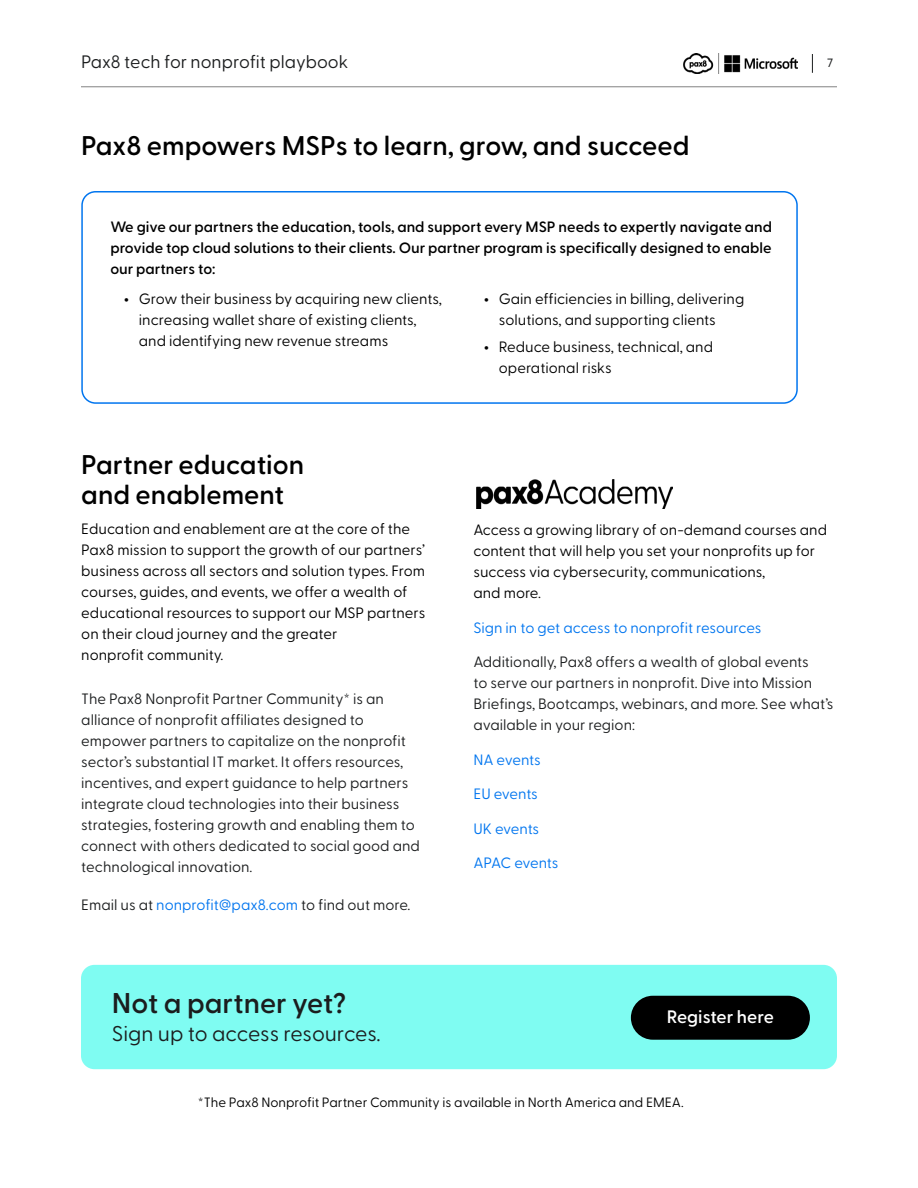
<style>
.page{position:relative;width:918px;height:1188px;background:#fff}
.page>*{position:absolute;margin:0;border:0;box-sizing:border-box;transform-origin:0 0}
.t1{font:600 28.5px "Greycliff CF";color:#1b1d1e}
.t2{font:600 27px/30px "Greycliff CF";color:#000}
.t3{font:21.45px "Greycliff CF";letter-spacing:-.005em;color:#1b1d1e}
.t4{font:18px "Greycliff CF";color:#1b1d1e}
.t5{font:600 18px "Greycliff CF";color:#fff}
.t6{font:15px/21px "Greycliff CF";color:#000}
.t7{font:15px/21px "Greycliff CF";color:#1b1d1e}
.t8{font:600 15px/21px "Greycliff CF";color:#000;text-align:justify}
.t9{font:15px "Greycliff CF";letter-spacing:-.01em;color:#0075ef}
.t10{font:13.5px "Greycliff CF";color:#000}
.t11{font:500 12px "Greycliff CF";color:#1b1d1e}
.s1{font-weight:800}
.s2{color:#0075ef}
</style>
<div class="page">
<svg style="left:812px;top:54px;width:1px;height:19px"></svg>
<hr style="left:81px;top:86px;width:756px;height:1px;background:#838383">
<img style="left:684px;top:54px;width:114px;height:19px">
<div style="left:81px;top:965px;width:756px;height:104px;background:#7ffcf2;border-radius:13px"></div>
<img style="left:476px;top:480px;width:196px;height:29px">
<div style="left:631px;top:996px;width:179px;height:44px;background:#000;border-radius:22px"></div>
<div style="left:81px;top:191px;width:717px;height:213px;border:2px solid #0075ef;border-radius:14px"></div>
<p class="t4" style="left:81px;top:52px;width:269px">Pax8 tech for nonprofit playbook</p>
<p class="t11" style="left:827px;top:54px;width:8px">7</p>
<h2 class="t2" style="left:81px;top:131px;width:610px">Pax8 empowers MSPs to learn, grow, and succeed</h2>
<p class="t8" style="left:110px;top:217px;width:663px">We give our partners the education, tools, and support every MSP needs to expertly navigate and provide top cloud solutions to their clients. Our partner program is specifically designed to enable our partners to:</p>
<p class="t6" style="left:139px;top:288px;width:305px;text-indent:-15px"><span class="s1">•</span> Grow their business by acquiring new clients, increasing wallet share of existing clients, and identifying new revenue streams</p>
<p class="t6" style="left:499px;top:288px;width:247px;text-indent:-15px"><span class="s1">•</span> Gain efficiencies in billing, delivering solutions, and supporting clients</p>
<p class="t6" style="left:499px;top:337px;width:216px;text-indent:-15px"><span class="s1">•</span> Reduce business, technical, and operational risks</p>
<h2 class="t2" style="left:81px;top:450px;width:224px">Partner education and enablement</h2>
<p class="t6" style="left:81px;top:519px;width:346px">Education and enablement are at the core of the Pax8 mission to support the growth of our partners’ business across all sectors and solution types. From courses, guides, and events, we offer a wealth of educational resources to support our MSP partners on their cloud journey and the greater<br>nonprofit community.</p>
<p class="t6" style="left:473px;top:520px;width:355px">Access a growing library of on-demand courses and content that will help you set your nonprofits up for success via cybersecurity, communications,<br>and more.</p>
<p class="t9" style="left:473px;top:619px;width:290px">Sign in to get access to nonprofit resources</p>
<p class="t7" style="left:473px;top:652px;width:362px">Additionally, Pax8 offers a wealth of global events<br>to serve our partners in nonprofit. Dive into Mission Briefings, Bootcamps, webinars, and more. See what’s available in your region:</p>
<p class="t9" style="left:473px;top:751px;width:69px">NA events</p>
<p class="t9" style="left:473px;top:785px;width:66px">EU events</p>
<p class="t9" style="left:473px;top:820px;width:67px">UK events</p>
<p class="t9" style="left:473px;top:854px;width:87px">APAC events</p>
<p class="t7" style="left:81px;top:688px;width:340px">The Pax8 Nonprofit Partner Community* is an alliance of nonprofit affiliates designed to empower partners to capitalize on the nonprofit sector’s substantial IT market. It offers resources, incentives, and expert guidance to help partners integrate cloud technologies into their business strategies, fostering growth and enabling them to connect with others dedicated to social good and technological innovation.</p>
<p class="t7" style="left:81px;top:894px;width:331px">Email us at <span class="s2">nonprofit@pax8.com</span> to find out more.</p>
<h1 class="t1" style="left:112px;top:986px;width:236px">Not a partner yet?</h1>
<h3 class="t3" style="left:112px;top:1021px;width:270px">Sign up to access resources.</h3>
<p class="t5" style="left:667px;top:1006px;width:108px">Register here</p>
<p class="t10" style="left:198px;top:1094px;width:487px">*The Pax8 Nonprofit Partner Community is available in North America and EMEA.</p>
</div>
